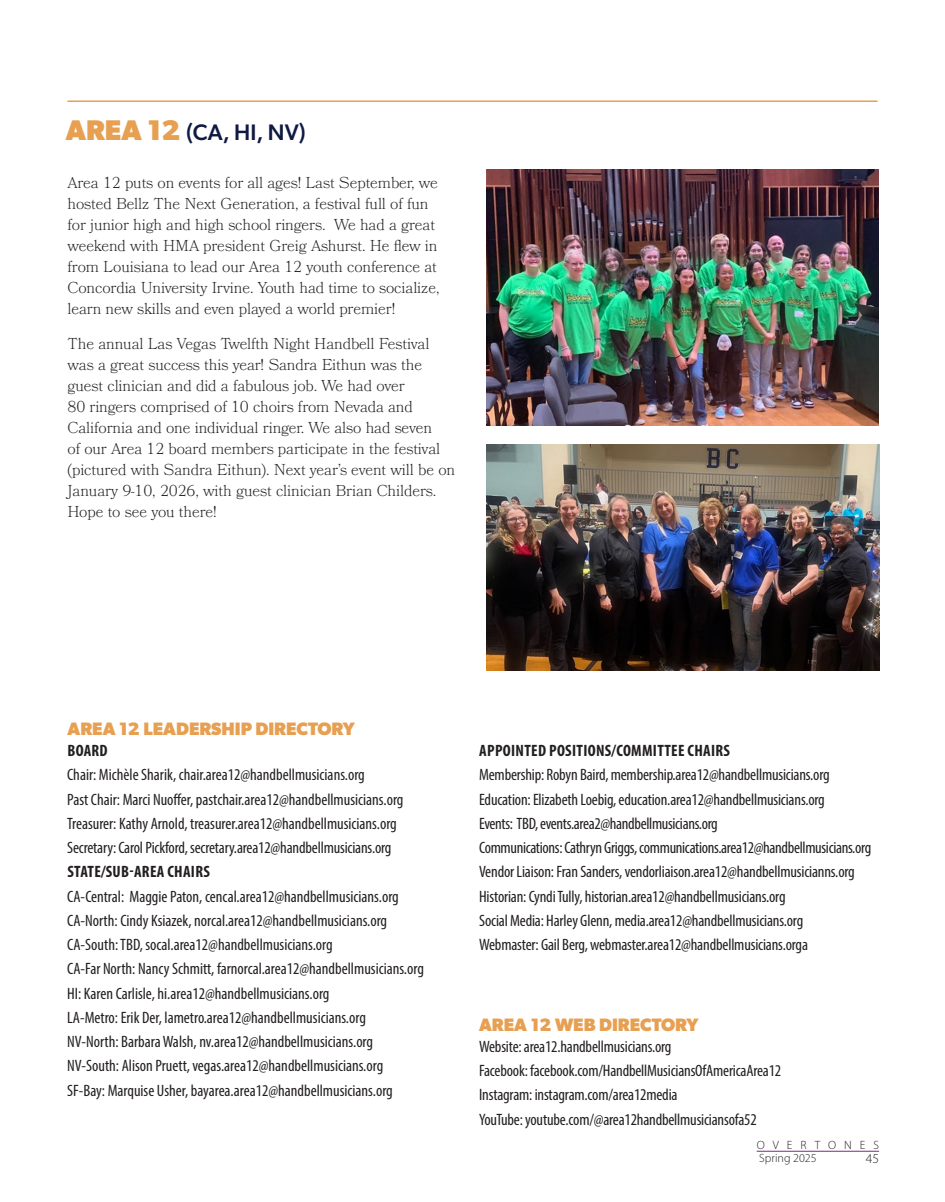
<style>
.page{position:relative;width:945px;height:1202px;background:#fff}
.page>*{position:absolute;margin:0;border:0;box-sizing:border-box;transform-origin:0 0}
.Body_Subhead{font:500 22.5px "Gibson";color:#0f1941}
.Body_Subhead-2{font:700 18px "Gibson";color:#e79f51}
.Listing{font:condensed 16.5px "Myriad Pro";letter-spacing:-.01em;color:#231f20}
.AreaChair_Name{font:condensed 16.5px "Myriad Pro";color:#231f20}
.Listing-2{font:700 condensed 16.5px "Myriad Pro";letter-spacing:.02em;color:#231f20}
.AreaChair_Name-2{font:700 condensed 16.5px "Myriad Pro";letter-spacing:.02em;color:#231f20}
.Article_Body{font:300 15.75px/21px "Bookmania";letter-spacing:-.01em;color:#231f20}
.t1{font:300 13.5px "Myriad Pro";color:#231f20}
.t2{font:300 12px "Myriad Pro";color:#231f20}
.t3{font:300 12px "Myriad Pro";letter-spacing:.67em;color:#231f20}
.s1{font-weight:700;font-size:28.5px;color:#e79f51}
</style>
<div class="page">
<hr style="left:68px;top:100px;width:810px;height:2px;background:#e79f51">
<img style="left:486px;top:169px;width:393px;height:256px">
<img style="left:486px;top:445px;width:393px;height:225px">
<hr style="left:757px;top:1150px;width:122px;height:1px;background:#7b2a83">
<p class="Body_Subhead" style="left:66px;top:119px;width:241px"><span class="s1">AREA 12</span> (CA, HI, NV)</p>
<p class="Article_Body" style="left:68px;top:172px;width:374px">Area 12 puts on events for all ages! Last September, we hosted Bellz The Next Generation, a festival full of fun for junior high and high school ringers. We had a great weekend with HMA president Greig Ashurst. He flew in from Louisiana to lead our Area 12 youth conference at Concordia University Irvine. Youth had time to socialize, learn new skills and even played a world premier!</p>
<p class="Article_Body" style="left:68px;top:333px;width:389px">The annual Las Vegas Twelfth Night Handbell Festival was a great success this year! Sandra Eithun was the guest clinician and did a fabulous job. We had over<br>80 ringers comprised of 10 choirs from Nevada and California and one individual ringer. We also had seven<br>of our Area 12 board members participate in the festival (pictured with Sandra Eithun). Next year’s event will be on January 9-10, 2026, with guest clinician Brian Childers.<br>Hope to see you there!</p>
<p class="Body_Subhead-2" style="left:68px;top:718px;width:289px">AREA 12 LEADERSHIP DIRECTORY</p>
<p class="AreaChair_Name-2" style="left:67px;top:740px;width:42px">BOARD</p>
<p class="AreaChair_Name" style="left:67px;top:765px;width:299px">Chair: Michèle Sharik, chair.area12@handbellmusicians.org</p>
<p class="AreaChair_Name" style="left:67px;top:789px;width:338px">Past Chair: Marci Nuoffer, pastchair.area12@handbellmusicians.org</p>
<p class="AreaChair_Name" style="left:67px;top:813px;width:331px">Treasurer: Kathy Arnold, treasurer.area12@handbellmusicians.org</p>
<p class="AreaChair_Name" style="left:67px;top:837px;width:326px">Secretary: Carol Pickford, secretary.area12@handbellmusicians.org</p>
<p class="AreaChair_Name-2" style="left:67px;top:861px;width:144px">STATE/SUB-AREA CHAIRS</p>
<p class="Listing" style="left:67px;top:886px;width:333px">CA-Central: Maggie Paton, cencal.area12@handbellmusicians.org</p>
<p class="Listing" style="left:67px;top:910px;width:321px">CA-North: Cindy Ksiazek, norcal.area12@handbellmusicians.org</p>
<p class="Listing" style="left:67px;top:934px;width:267px">CA-South: TBD, socal.area12@handbellmusicians.org</p>
<p class="Listing" style="left:67px;top:959px;width:358px">CA-Far North: Nancy Schmitt, farnorcal.area12@handbellmusicians.org</p>
<p class="Listing" style="left:67px;top:983px;width:264px">HI: Karen Carlisle, hi.area12@handbellmusicians.org</p>
<p class="Listing" style="left:67px;top:1007px;width:300px">LA-Metro: Erik Der, lametro.area12@handbellmusicians.org</p>
<p class="Listing" style="left:67px;top:1031px;width:307px">NV-North: Barbara Walsh, nv.area12@handbellmusicians.org</p>
<p class="Listing" style="left:67px;top:1056px;width:318px">NV-South: Alison Pruett, vegas.area12@handbellmusicians.org</p>
<p class="Listing" style="left:67px;top:1080px;width:327px">SF-Bay: Marquise Usher, bayarea.area12@handbellmusicians.org</p>
<p class="Listing-2" style="left:479px;top:740px;width:252px">APPOINTED POSITIONS/COMMITTEE CHAIRS</p>
<p class="Listing" style="left:479px;top:765px;width:352px">Membership: Robyn Baird, membership.area12@handbellmusicians.org</p>
<p class="Listing" style="left:479px;top:789px;width:347px">Education: Elizabeth Loebig, education.area12@handbellmusicians.org</p>
<p class="Listing" style="left:479px;top:813px;width:240px">Events: TBD, events.area2@handbellmusicians.org</p>
<p class="Listing" style="left:479px;top:837px;width:394px">Communications: Cathryn Griggs, communications.area12@handbellmusicians.org</p>
<p class="Listing" style="left:479px;top:862px;width:377px">Vendor Liaison: Fran Sanders, vendorliaison.area12@handbellmusicianns.org</p>
<p class="Listing" style="left:479px;top:886px;width:308px">Historian: Cyndi Tully, historian.area12@handbellmusicians.org</p>
<p class="Listing" style="left:479px;top:910px;width:326px">Social Media: Harley Glenn, media.area12@handbellmusicians.org</p>
<p class="Listing" style="left:479px;top:934px;width:330px">Webmaster: Gail Berg, webmaster.area12@handbellmusicians.orga</p>
<p class="Body_Subhead-2" style="left:479px;top:1013px;width:221px">AREA 12 WEB DIRECTORY</p>
<p class="Listing" style="left:479px;top:1036px;width:194px">Website: area12.handbellmusicians.org</p>
<p class="Listing" style="left:479px;top:1060px;width:304px">Facebook: facebook.com/HandbellMusiciansOfAmericaArea12</p>
<p class="Listing" style="left:479px;top:1084px;width:200px">Instagram: instagram.com/area12media</p>
<p class="Listing" style="left:479px;top:1109px;width:279px">YouTube: youtube.com/@area12handbellmusiciansofa52</p>
<p class="t3" style="left:757px;top:1137px;width:124px">OVERTONES</p>
<p class="t2" style="left:759px;top:1151px;width:59px">Spring 2025</p>
<p class="t1" style="left:866px;top:1150px;width:15px">45</p>
</div>
